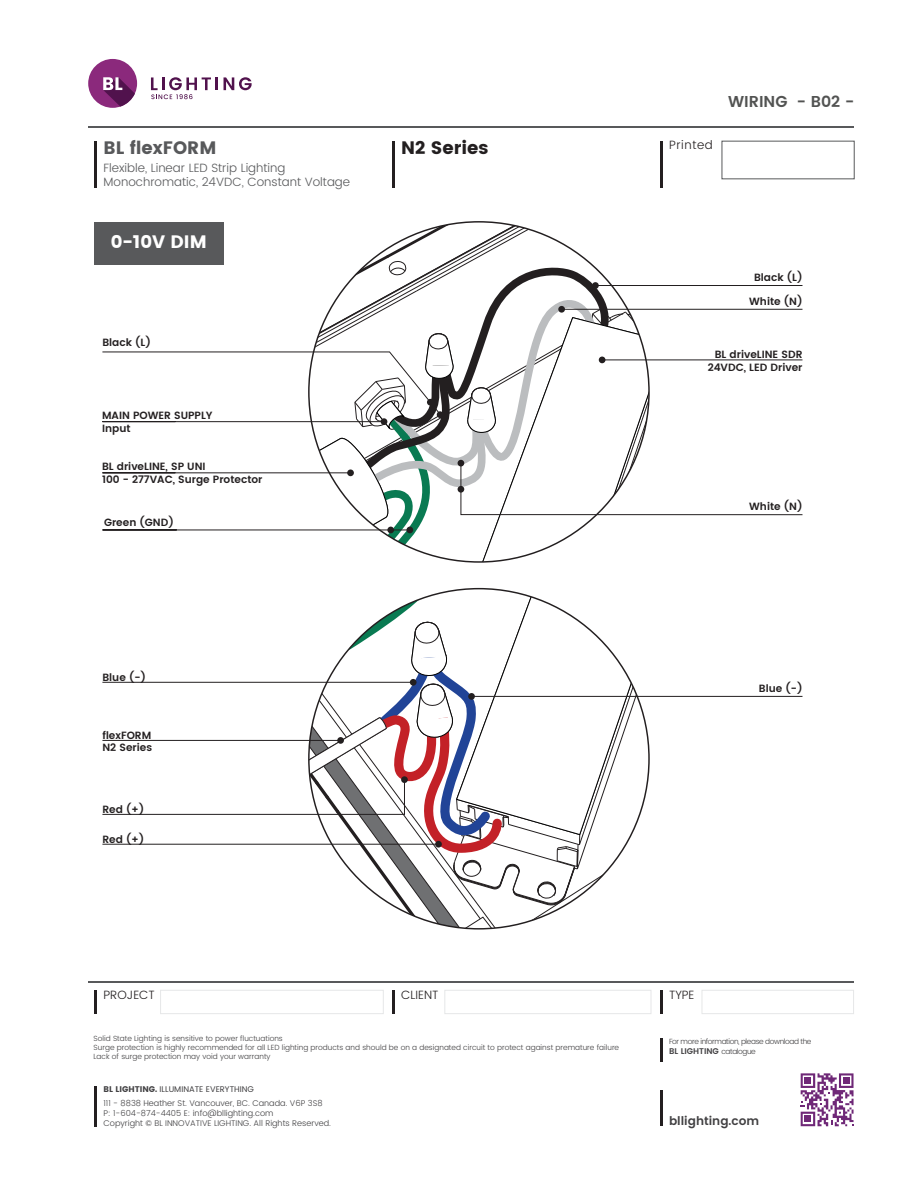
<style>
.page{position:relative;width:918px;height:1188px;background:#fff}
.page>*{position:absolute;margin:0;border:0;box-sizing:border-box;transform-origin:0 0}
.t1{font:18px "Poppins";color:#58595b}
.t2{font:18px "Poppins";color:#231f20}
.t3{font:18px "Poppins";color:#fff}
.t4{font:600 15.75px "Poppins";color:#525352}
.t5{font:300 12px/14.4px "Poppins";color:#58595b}
.t6{font:300 12px "Poppins";color:#231f20}
.t7{font:600 12px "Poppins";color:#414042}
.t8{font:300 12px "Poppins";letter-spacing:.05em;color:#231f20}
.t9{font:600 10.5px/12.6px "Poppins";color:#231f20}
.t10{font:300 8.25px/14.2px "Poppins";color:#414042}
.t11{font:600 8.25px "Poppins";color:#414042}
.t12{font:300 7.5px/9px "Poppins";color:#414042}
.t13{font:300 7.5px "Poppins";letter-spacing:-.05em;color:#414042}
.s1{font-weight:300;font-size:7.5px}
.s2{font-weight:400}
</style>
<div class="page">
<svg style="left:102px;top:222px;width:701px;height:340px"></svg>
<hr style="left:562px;top:309px;width:240px;height:1px;background:#231f20">
<svg style="left:102px;top:589px;width:547px;height:340px"></svg>
<div style="left:468px;top:693px;width:7px;height:7px;background:#231f20;border-radius:50%"></div>
<hr style="left:472px;top:696px;width:330px;height:1px;background:#231f20">
<hr style="left:88px;top:126px;width:766px;height:1px;background:#58595b">
<div style="left:88px;top:59px;width:49px;height:49px;background:#8b297c;border-radius:50%"></div>
<svg style="left:103px;top:77px;width:32px;height:30px"></svg>
<svg style="left:151px;top:77px;width:67px;height:22px"></svg>
<svg style="left:224px;top:77px;width:28px;height:13px"></svg>
<hr style="left:95px;top:141px;width:2px;height:47px;background:#231f20">
<hr style="left:392px;top:141px;width:2px;height:47px;background:#231f20">
<hr style="left:660px;top:141px;width:2px;height:47px;background:#231f20">
<div style="left:722px;top:141px;width:133px;height:38px;border:1px solid #58595b"></div>
<hr style="left:660px;top:1038px;width:2px;height:23px;background:#231f20">
<hr style="left:95px;top:1086px;width:2px;height:40px;background:#231f20">
<hr style="left:88px;top:981px;width:766px;height:2px;background:#58595b">
<hr style="left:95px;top:990px;width:2px;height:24px;background:#231f20">
<hr style="left:392px;top:990px;width:2px;height:24px;background:#231f20">
<hr style="left:660px;top:990px;width:2px;height:24px;background:#231f20">
<hr style="left:660px;top:1090px;width:2px;height:36px;background:#231f20">
<svg style="left:801px;top:1073px;width:53px;height:53px"></svg>
<div style="left:160px;top:990px;width:224px;height:24px;border:1px solid #e6e7e8"></div>
<div style="left:444px;top:990px;width:207px;height:24px;border:1px solid #e6e7e8"></div>
<div style="left:702px;top:990px;width:152px;height:24px;border:1px solid #e6e7e8"></div>
<div style="left:95px;top:222px;width:129px;height:42px;background:#58595b"></div>
<h1 class="t1" style="left:104px;top:137px;width:114px">BL flexFORM</h1>
<h1 class="t2" style="left:401px;top:137px;width:89px">N2 Series</h1>
<h3 class="t5" style="left:104px;top:161px;width:248px">Flexible, Linear LED Strip Lighting<br>Monochromatic, 24VDC, Constant Voltage</h3>
<h1 class="t3" style="left:111px;top:232px;width:98px">0-10V DIM</h1>
<h3 class="t9" style="left:102px;top:336px;width:50px">Black (L)</h3>
<h3 class="t9" style="left:102px;top:409px;width:112px">MAIN POWER SUPPLY<br>Input</h3>
<h3 class="t9" style="left:102px;top:461px;width:162px">BL driveLINE, SP UNI<br>100 - 277VAC, Surge Protector</h3>
<h3 class="t9" style="left:104px;top:516px;width:71px">Green (GND)</h3>
<h3 class="t9" style="left:102px;top:671px;width:45px">Blue (-)</h3>
<h3 class="t9" style="left:102px;top:729px;width:51px">flexFORM<br>N2 Series</h3>
<h3 class="t9" style="left:102px;top:803px;width:43px">Red (+)</h3>
<h3 class="t9" style="left:102px;top:833px;width:43px">Red (+)</h3>
<h3 class="t8" style="left:669px;top:137px;width:45px">Printed</h3>
<h2 class="t4" style="left:728px;top:90px;width:128px">WIRING - B02 -</h2>
<h3 class="t9" style="left:754px;top:272px;width:50px">Black (L)</h3>
<h3 class="t9" style="left:749px;top:296px;width:55px">White (N)</h3>
<h3 class="t9" style="left:708px;top:349px;width:96px;text-align:right">BL driveLINE SDR<br>24VDC, LED Driver</h3>
<h3 class="t9" style="left:749px;top:501px;width:55px">White (N)</h3>
<h3 class="t9" style="left:759px;top:683px;width:45px">Blue (-)</h3>
<h3 class="t6" style="left:104px;top:986px;width:53px">PROJECT</h3>
<h3 class="t6" style="left:401px;top:986px;width:39px">CLIENT</h3>
<h3 class="t6" style="left:669px;top:986px;width:27px">TYPE</h3>
<p class="t12" style="left:94px;top:1034px;width:527px">Solid State Lighting is sensitive to power fluctuations<br>Surge protection is highly recommended for all LED lighting products and should be on a designated circuit to protect against premature failure<br>Lack of surge protection may void your warranty</p>
<p class="t13" style="left:669px;top:1036px;width:144px">For more information, please download the</p>
<p class="t11" style="left:669px;top:1044px;width:88px">BL LIGHTING <span class="s1">catalogue</span></p>
<p class="t10" style="left:103px;top:1082px;width:221px"><span class="s2">BL LIGHTING.</span> <span class="s2">ILLUMINATE EVERYTHING<br></span>111 - 8838 Heather St. Vancouver, BC. Canada. V6P 3S8</p>
<p class="t10" style="left:103px;top:1109px;width:229px;line-height:9.9px">P: 1-604-874-4405 E: info@bllighting.com<br>Copyright © BL INNOVATIVE LIGHTING. All Rights Reserved.</p>
<h3 class="t7" style="left:669px;top:1112px;width:92px">bllighting.com</h3>
</div>
